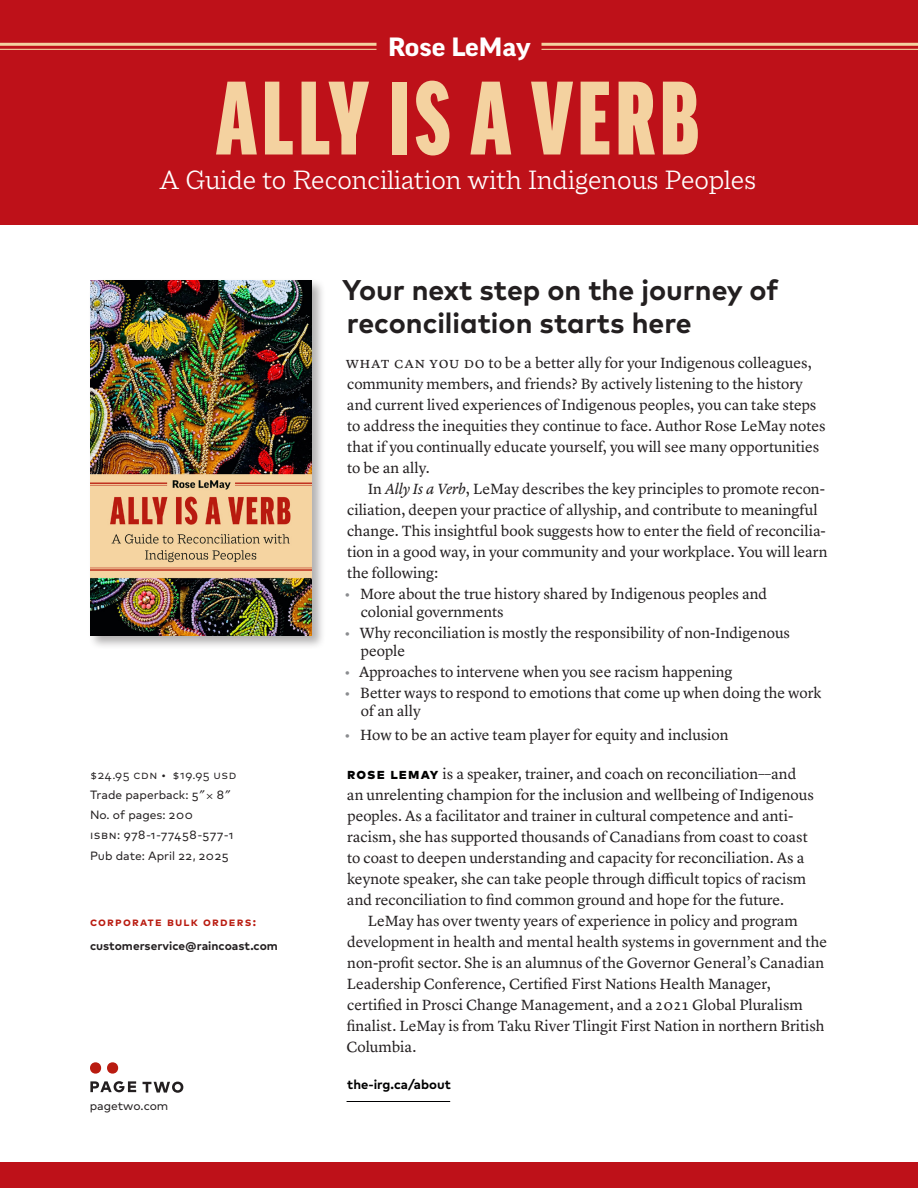
<style>
.page{position:relative;width:918px;height:1188px;background:#fff}
.page>*{position:absolute;margin:0;border:0;box-sizing:border-box;transform-origin:0 0}
.t1{font:900 extra-condensed 100.5px "Good Pro";letter-spacing:.05em;color:#f4d2a0}
.t2{font:700 28.5px/33px "Mark Pro";color:#231f20}
.t3{font:300 28.5px "Macklin Slab";color:#fff}
.t4{font:700 expanded 25.5px "Good Pro";color:#fff}
.t5{font:15.3px/21px "Lyon Text";color:#231f20}
.t6{font:700 13.2px "Mark Pro";color:#000001}
.t7{font:12px/20.2px "Mark Pro";color:#231f20}
.t8{font:700 12px "Mark Pro";color:#231f20}
.t9{font:700 12px "Mark Pro";letter-spacing:.1em;color:#b91b10}
.s1{font-style:inherit}
.s2{font-family:"Measures No 2"}
.s3{font-style:italic}
.s4{font-family:"Mark Pro";color:#8a8c8f}
.s5{font-family:"Mark Pro";font-weight:800;font-size:15px;color:#000001}
</style>
<div class="page">
<div style="left:107px;top:1062px;width:11px;height:12px;background:#b91b10;border-radius:50%"></div>
<div style="left:90px;top:1062px;width:11px;height:12px;background:#b91b10;border-radius:50%"></div>
<svg style="left:90px;top:1081px;width:46px;height:11px"></svg>
<svg style="left:143px;top:1082px;width:40px;height:11px"></svg>
<hr style="left:347px;top:1101px;width:103px;height:1px;background:#000001">
<div style="left:0;top:0;width:918px;height:225px;background:#be1119"></div>
<div style="left:0;top:1163px;width:918px;height:25px;background:#be1119"></div>
<div style="left:88px;top:278px;width:238px;height:372px;background:#231f20;opacity:.35"></div>
<img style="left:90px;top:281px;width:222px;height:355px">
<hr style="left:0;top:49px;width:376px;height:1px;background:#f4d2a0">
<hr style="left:0;top:43px;width:376px;height:3px;background:#f4d2a0">
<hr style="left:542px;top:49px;width:376px;height:1px;background:#f4d2a0">
<hr style="left:542px;top:43px;width:376px;height:3px;background:#f4d2a0">
<h3 class="t4" style="left:388px;top:32px;width:144px">Rose LeMay</h3>
<h1 class="t1" style="left:216px;top:63px;width:485px">ALLY IS A VERB</h1>
<h2 class="t3" style="left:159px;top:164px;width:598px">A Guide to Reconciliation with Indigenous Peoples</h2>
<p class="t7" style="left:90px;top:763px;width:148px"><span class="s1">$24.95 CDN • $19.95 USD<br></span>Trade paperback: 5<span class="s2">”x</span> 8<span class="s2">”<br></span>No. of pages: 200<br>ISBN: 978-1-77458-577-1<br>Pub date: April 22, 2025</p>
<p class="t9" style="left:90px;top:913px;width:167px">CORPORATE BULK ORDERS:</p>
<p class="t8" style="left:90px;top:936px;width:189px">customerservice@raincoast.com</p>
<p class="t7" style="left:90px;top:1094px;width:80px">pagetwo.com</p>
<h2 class="t2" style="left:342px;top:271px;width:438px">Your next step on the journey of reconciliation starts here</h2>
<p class="t5" style="left:346px;top:351px;width:481px">What can you do to be a better ally for your Indigenous colleagues, community members, and friends? By actively listening to the history and current lived experiences of Indigenous peoples, you can take steps to address the inequities they continue to face. Author Rose LeMay notes that if you continually educate yourself, you will see many opportunities to be an ally.</p>
<p class="t5" style="left:347px;top:477px;width:482px;text-indent:21px">In <span class="s3">Ally Is a Verb</span>, LeMay describes the key principles to promote recon&shy;ciliation, deepen your practice of allyship, and contribute to meaningful change. This insightful book suggests how to enter the field of reconcilia&shy;tion in a good way, in your community and your workplace. You will learn the following:</p>
<p class="t5" style="left:361px;top:583px;width:408px;line-height:18px;text-indent:-17px"><span class="s4">•</span> More about the true history shared by Indigenous peoples and colonial governments</p>
<p class="t5" style="left:361px;top:622px;width:431px;line-height:18px;text-indent:-17px"><span class="s4">•</span> Why reconciliation is mostly the responsibility of non-Indigenous people</p>
<p class="t5" style="left:344px;top:660px;width:390px"><span class="s4">•</span> Approaches to intervene when you see racism happening</p>
<p class="t5" style="left:361px;top:682px;width:462px;line-height:18px;text-indent:-17px"><span class="s4">•</span> Better ways to respond to emotions that come up when doing the work of an ally</p>
<p class="t5" style="left:344px;top:723px;width:386px"><span class="s4">•</span> How to be an active team player for equity and inclusion</p>
<p class="t5" style="left:347px;top:762px;width:468px"><span class="s5">Rose LeMay</span> is a speaker, trainer, and coach on reconciliation––and an unrelenting champion for the inclusion and wellbeing of Indigenous peoples. As a facilitator and trainer in cultural competence and anti&shy;racism, she has supported thousands of Canadians from coast to coast to coast to deepen understanding and capacity for reconciliation. As a keynote speaker, she can take people through difficult topics of racism and reconciliation to find common ground and hope for the future.</p>
<p class="t5" style="left:347px;top:909px;width:482px;text-indent:21px">LeMay has over twenty years of experience in policy and program development in health and mental health systems in government and the non-profit sector. She is an alumnus of the Governor General’s Canadian Leadership Conference, Certified First Nations Health Manager, certified in Prosci Change Management, and a 2021 Global Pluralism finalist. LeMay is from Taku River Tlingit First Nation in northern British Columbia.</p>
<p class="t6" style="left:347px;top:1074px;width:105px">the-irg.ca/about</p>
</div>
